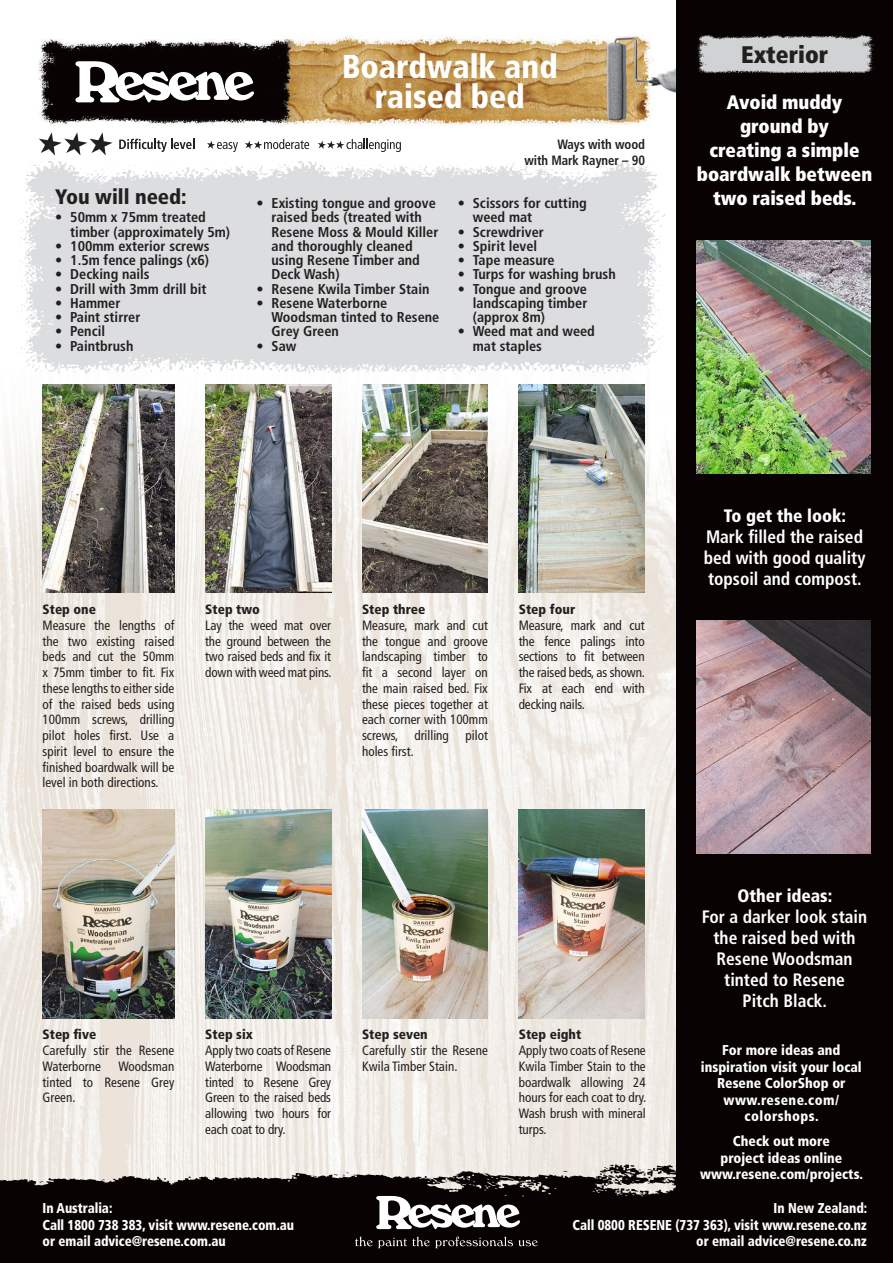
<style>
.page{position:relative;width:893px;height:1263px;background:#fff}
.page>*{position:absolute;margin:0;border:0;box-sizing:border-box;transform-origin:0 0}
.t1{font:900 condensed 33px/30px "Frutiger";color:#fff;text-align:center}
.Interior_-_Exterior{font:900 condensed 24px "Frutiger";color:#231f20}
.You_will_need_header{font:900 condensed 21px "Frutiger";color:#231f20}
.Intro_header{font:900 condensed 19.5px/24px "Frutiger";color:#fff;text-align:center}
.Side_panel_text{font:700 condensed 18px/21px "Frutiger";color:#fff}
.Side_panel_head{font:900 condensed 18px "Frutiger";color:#fff}
.t2{font:700 condensed 14.25px/14.2px "Frutiger";color:#231f20}
.Side_panel_text-2{font:900 condensed 14.25px/16.5px "Frutiger";color:#fff;scale:.92 1}
.Side_panel_text-3{font:900 condensed 14.25px/16.5px "Frutiger";color:#fff;text-align:center}
.Steps{font:condensed 13.5px/15.8px "Frutiger";color:#231f20;text-align:justify}
.Steps_header{font:900 condensed 13.5px "Frutiger";color:#231f20}
.Steps-2{font:700 condensed 13.5px/15.8px "Frutiger";letter-spacing:-.005em;color:#231f20;text-align:right;scale:.95 1}
</style>
<div class="page">
<img style="left:38px;top:36px;width:565px;height:90px">
<img style="left:603px;top:35px;width:73px;height:90px">
<svg style="left:0;top:384px;width:676px;height:777px;fill:#f0ece5"></svg>
<div style="left:676px;top:0;width:217px;height:1263px;background:#080302"></div>
<img style="left:0;top:1161px;width:676px;height:102px">
<svg style="left:376px;top:1196px;width:144px;height:33px"></svg>
<svg style="left:355px;top:1236px;width:183px;height:12px;background:#312d2c"></svg>
<img style="left:16px;top:155px;width:650px;height:219px">
<svg style="left:75px;top:61px;width:179px;height:41px"></svg>
<svg style="left:39px;top:132px;width:74px;height:23px"></svg>
<svg style="left:119px;top:139px;width:75px;height:13px"></svg>
<svg style="left:318px;top:139px;width:83px;height:13px"></svg>
<svg style="left:245px;top:139px;width:64px;height:10px"></svg>
<svg style="left:207px;top:141px;width:31px;height:11px"></svg>
<img style="left:205px;top:810px;width:126px;height:208px">
<img style="left:205px;top:384px;width:126px;height:209px">
<img style="left:362px;top:810px;width:126px;height:208px">
<img style="left:362px;top:384px;width:126px;height:209px">
<img style="left:519px;top:810px;width:126px;height:208px">
<img style="left:519px;top:384px;width:126px;height:209px">
<img style="left:43px;top:810px;width:131px;height:208px">
<img style="left:43px;top:384px;width:131px;height:209px">
<img style="left:696px;top:621px;width:175px;height:232px">
<img style="left:696px;top:241px;width:175px;height:232px">
<img style="left:697px;top:35px;width:178px;height:39px">
<p class="You_will_need_header" style="left:55px;top:184px;width:133px">You will need:</p>
<p class="t2" style="left:70px;top:210px;width:161px;text-indent:-15px">• 50mm x 75mm treated timber (approximately 5m)</p>
<p class="t2" style="left:55px;top:239px;width:156px">• 100mm exterior screws</p>
<p class="t2" style="left:55px;top:253px;width:155px">• 1.5m fence palings (x6)</p>
<p class="t2" style="left:55px;top:267px;width:96px">• Decking nails</p>
<p class="t2" style="left:55px;top:282px;width:153px">• Drill with 3mm drill bit</p>
<p class="t2" style="left:55px;top:296px;width:67px">• Hammer</p>
<p class="t2" style="left:55px;top:310px;width:87px">• Paint stirrer</p>
<p class="t2" style="left:55px;top:324px;width:51px">• Pencil</p>
<p class="t2" style="left:55px;top:339px;width:80px">• Paintbrush</p>
<p class="t1" style="left:342px;top:51px;width:217px">Boardwalk and raised bed</p>
<p class="t2" style="left:272px;top:196px;width:168px;text-indent:-15px">• Existing tongue and groove raised beds (treated with<br>Resene Moss &amp; Mould Killer and thoroughly cleaned using Resene Timber and<br>Deck Wash)</p>
<p class="t2" style="left:257px;top:282px;width:174px">• Resene Kwila Timber Stain</p>
<p class="t2" style="left:272px;top:296px;width:169px;text-indent:-15px">• Resene Waterborne<br>Woodsman tinted to Resene<br>Grey Green</p>
<p class="t2" style="left:257px;top:339px;width:41px">• Saw</p>
<p class="Steps-2" style="left:524px;top:137px;width:129px">Ways with wood<br>with Mark Rayner – 90</p>
<p class="t2" style="left:473px;top:196px;width:115px;text-indent:-15px">• Scissors for cutting weed mat</p>
<p class="t2" style="left:458px;top:225px;width:88px">• Screwdriver</p>
<p class="t2" style="left:458px;top:239px;width:81px">• Spirit level</p>
<p class="t2" style="left:458px;top:253px;width:98px">• Tape measure</p>
<p class="t2" style="left:458px;top:267px;width:159px">• Turps for washing brush</p>
<p class="t2" style="left:473px;top:282px;width:116px;text-align:justify;text-indent:-15px">• Tongue and groove landscaping timber (approx 8m)</p>
<p class="t2" style="left:473px;top:324px;width:124px;text-indent:-15px">• Weed mat and weed mat staples</p>
<p class="Interior_-_Exterior" style="left:741px;top:40px;width:89px">Exterior</p>
<p class="Intro_header" style="left:697px;top:90px;width:177px">Avoid muddy ground by<br>creating a simple boardwalk between two raised beds.</p>
<p class="Steps_header" style="left:43px;top:601px;width:55px">Step one</p>
<p class="Steps" style="left:43px;top:617px;width:133px">Measure the lengths of the two existing raised beds and cut the 50mm x 75mm timber to fit. Fix these lengths to either side of the raised beds using 100mm screws, drilling pilot holes first. Use a spirit level to ensure the finished boardwalk will be level in both directions.</p>
<p class="Steps_header" style="left:205px;top:601px;width:56px">Step two</p>
<p class="Steps" style="left:205px;top:617px;width:128px">Lay the weed mat over the ground between the two raised beds and fix it down with weed mat pins.</p>
<p class="Steps_header" style="left:362px;top:601px;width:65px">Step three</p>
<p class="Steps" style="left:362px;top:617px;width:127px">Measure, mark and cut the tongue and groove landscaping timber to fit a second layer on the main raised bed. Fix these pieces together at each corner with 100mm screws, drilling pilot holes first.</p>
<p class="Steps_header" style="left:519px;top:601px;width:58px">Step four</p>
<p class="Steps" style="left:519px;top:617px;width:128px">Measure, mark and cut the fence palings into sections to fit between the raised beds, as shown.<br>Fix at each end with decking nails.</p>
<p class="Steps_header" style="left:43px;top:1026px;width:55px">Step five</p>
<p class="Steps" style="left:43px;top:1043px;width:133px">Carefully stir the Resene<br>Waterborne</p>
<p class="Steps" style="left:43px;top:1058px;width:133px;text-indent:76px">Woodsman tinted to Resene Grey Green.</p>
<p class="Steps_header" style="left:205px;top:1026px;width:49px">Step six</p>
<p class="Steps" style="left:205px;top:1043px;width:127px">Apply two coats of Resene Waterborne Woodsman tinted to Resene Grey Green to the raised beds allowing two hours for each coat to dry.</p>
<p class="Steps_header" style="left:362px;top:1026px;width:67px">Step seven</p>
<p class="Steps" style="left:362px;top:1043px;width:127px">Carefully stir the Resene<br>Kwila Timber Stain.</p>
<p class="Steps_header" style="left:519px;top:1026px;width:64px">Step eight</p>
<p class="Steps" style="left:519px;top:1043px;width:129px">Apply two coats of Resene Kwila Timber Stain to the boardwalk allowing 24 hours for each coat to dry.<br>Wash brush with mineral turps.</p>
<p class="Side_panel_head" style="left:724px;top:505px;width:124px">To get the look:</p>
<p class="Side_panel_text" style="left:704px;top:527px;width:163px">Mark filled the raised bed with good quality topsoil and compost.</p>
<p class="Side_panel_head" style="left:737px;top:885px;width:96px">Other ideas:</p>
<p class="Side_panel_text" style="left:702px;top:907px;width:167px;text-align:center">For a darker look stain the raised bed with<br>Resene Woodsman tinted to Resene<br>Pitch Black.</p>
<p class="Side_panel_text-3" style="left:701px;top:1042px;width:162px">For more ideas and inspiration visit your local<br>Resene ColorShop or www.resene.com/ colorshops.</p>
<p class="Side_panel_text-3" style="left:700px;top:1133px;width:165px">Check out more<br>project ideas online www.resene.com/projects.</p>
<p class="Side_panel_text-2" style="left:43px;top:1200px;width:275px">In Australia:<br>Call 1800 738 383, visit www.resene.com.au or email advice@resene.com.au</p>
<p class="Side_panel_text-2" style="left:573px;top:1200px;width:322px;text-align:right">In New Zealand:<br>Call 0800 RESENE (737 363), visit www.resene.co.nz or email advice@resene.co.nz</p>
</div>
